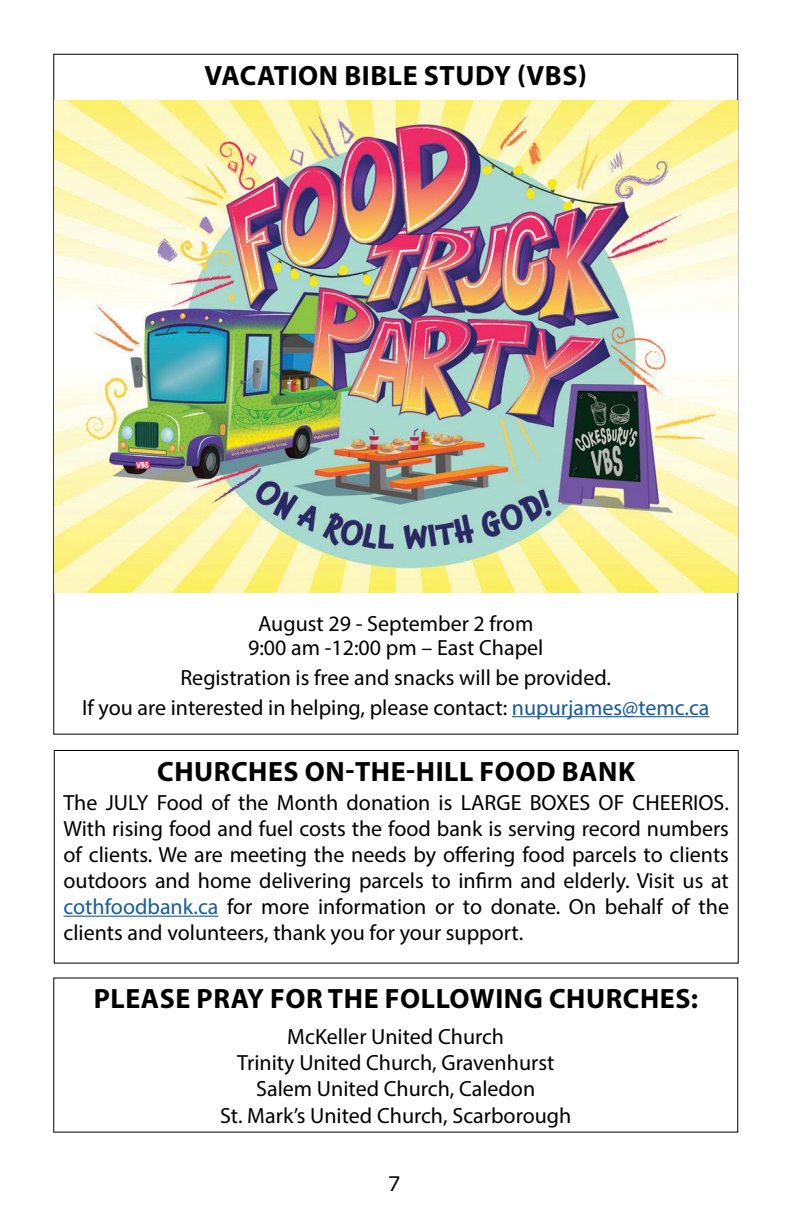
<style>
.page{position:relative;width:792px;height:1224px;background:#fff}
.page>*{position:absolute;margin:0;border:0;box-sizing:border-box;transform-origin:0 0}
.t1{font:700 28px "Myriad Pro";letter-spacing:.02em;color:#000}
.t2{font:22px/26px "Myriad Pro";color:#000;text-align:center}
.t3{font:20px "Verdana";color:#000}
.s1{color:#165b9a}
</style>
<div class="page">
<hr style="left:512px;top:716px;width:197px;height:1px;background:#165b9a">
<img style="left:54px;top:100px;width:684px;height:493px">
<hr style="left:64px;top:916px;width:154px;height:1px;background:#165b9a">
<div style="left:54px;top:750px;width:684px;height:213px;border:1px solid #000"></div>
<p class="t1" style="left:205px;top:57px;width:384px">VACATION BIBLE STUDY (VBS)</p>
<p class="t2" style="left:248px;top:611px;width:297px;line-height:24px">August 29 - September 2 from<br>9:00 am -12:00 pm – East Chapel</p>
<p class="t2" style="left:82px;top:662px;width:629px;line-height:30px">Registration is free and snacks will be provided.<br>If you are interested in helping, please contact: <span class="s1">nupurjames@temc.ca</span></p>
<p class="t1" style="left:157px;top:753px;width:480px">CHURCHES ON-THE-HILL FOOD BANK</p>
<p class="t2" style="left:64px;top:789px;width:667px;text-align:justify">The JULY Food of the Month donation is LARGE BOXES OF CHEERIOS.<br>With rising food and fuel costs the food bank is serving record numbers of clients. We are meeting the needs by offering food parcels to clients outdoors and home delivering parcels to infirm and elderly. Visit us at <span class="s1">cothfoodbank.ca</span> for more information or to donate. On behalf of the clients and volunteers, thank you for your support.</p>
<p class="t1" style="left:94px;top:981px;width:606px">PLEASE PRAY FOR THE FOLLOWING CHURCHES:</p>
<p class="t2" style="left:220px;top:1023px;width:353px">McKeller United Church<br>Trinity United Church, Gravenhurst<br>Salem United Church, Caledon<br>St. Mark’s United Church, Scarborough</p>
<p class="t3" style="left:388px;top:1170px;width:14px">7</p>
</div>
